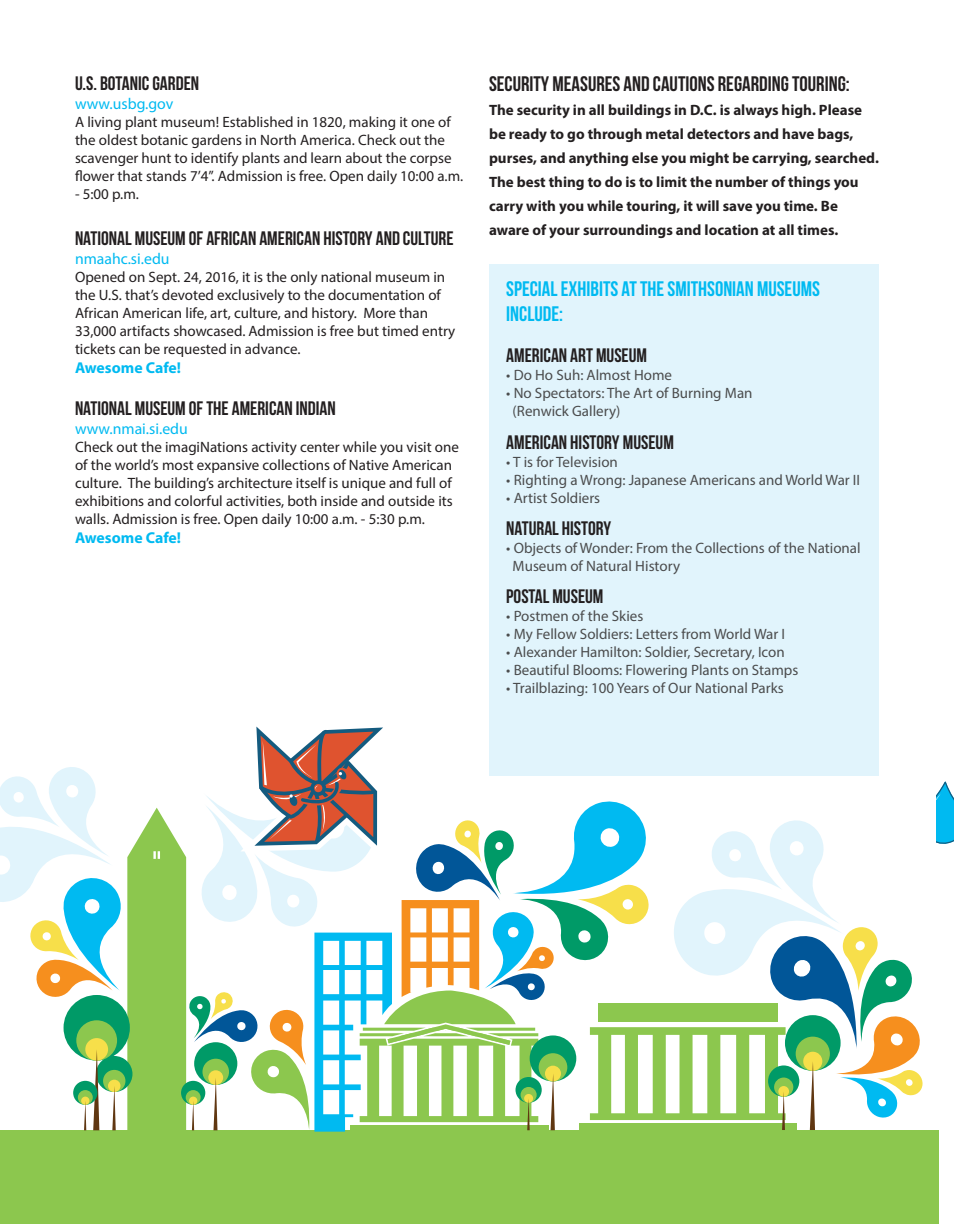
<style>
.page{position:relative;width:954px;height:1224px;background:#fff}
.page>*{position:absolute;margin:0;border:0;box-sizing:border-box;transform-origin:0 0}
.t1{font:21px/25.2px "Bebas Neue";color:#00baf1}
.t2{font:21px "Bebas Neue";color:#231f20}
.t3{font:19.5px "Bebas Neue";color:#231f20}
.t4{font:15.75px "Myriad Pro";color:#00baf1}
.t5{font:700 15.75px "Myriad Pro";color:#00baf1}
.t6{font:15px/18px "Myriad Pro";color:#231f20}
.t7{font:15px/18px "Myriad Pro";color:#4b4c4d}
.t8{font:700 15px/24px "Myriad Pro";color:#231f20}
</style>
<div class="page">
<div style="left:489px;top:264px;width:390px;height:512px;background:#e1f4fc"></div>
<div style="left:0;top:1130px;width:939px;height:94px;background:#8cc74e"></div>
<svg style="left:0;top:726px;width:954px;height:406px"></svg>
<div style="left:902px;top:757px;width:34px;height:123px;background:#fff"></div>
<p class="t3" style="left:75px;top:72px;width:126px">U.S. BOTANIC GARDEN</p>
<p class="t4" style="left:75px;top:94px;width:100px">www.usbg.gov</p>
<p class="t6" style="left:75px;top:112px;width:390px">A living plant museum! Established in 1820, making it one of the oldest botanic gardens in North America. Check out the scavenger hunt to identify plants and learn about the corpse flower that stands 7’4”. Admission is free. Open daily 10:00 a.m.</p>
<p class="t6" style="left:75px;top:184px;width:66px">- 5:00 p.m.</p>
<p class="t3" style="left:75px;top:228px;width:380px">NATIONAL MUSEUM OF AFRICAN AMERICAN HISTORY AND CULTURE</p>
<p class="t4" style="left:75px;top:249px;width:96px">nmaahc.si.edu</p>
<p class="t6" style="left:75px;top:268px;width:382px">Opened on Sept. 24, 2016, it is the only national museum in the U.S. that’s devoted exclusively to the documentation of African American life, art, culture, and history. More than 33,000 artifacts showcased. Admission is free but timed entry tickets can be requested in advance.</p>
<p class="t5" style="left:75px;top:358px;width:108px">Awesome Cafe!</p>
<p class="t3" style="left:75px;top:398px;width:262px">NATIONAL MUSEUM OF THE AMERICAN INDIAN</p>
<p class="t4" style="left:75px;top:419px;width:114px">www.nmai.si.edu</p>
<p class="t6" style="left:75px;top:438px;width:386px">Check out the imagiNations activity center while you visit one of the world’s most expansive collections of Native American culture. The building’s architecture itself is unique and full of exhibitions and colorful activities, both inside and outside its walls. Admission is free. Open daily 10:00 a.m. - 5:30 p.m.</p>
<p class="t5" style="left:75px;top:528px;width:108px">Awesome Cafe!</p>
<p class="t2" style="left:489px;top:72px;width:362px">SECURITY MEASURES AND CAUTIONS REGARDING TOURING:</p>
<p class="t8" style="left:489px;top:97px;width:391px">The security in all buildings in D.C. is always high. Please be ready to go through metal detectors and have bags, purses, and anything else you might be carrying, searched.<br>The best thing to do is to limit the number of things you carry with you while touring, it will save you time. Be aware of your surroundings and location at all times.</p>
<p class="t1" style="left:506px;top:276px;width:315px">SPECIAL EXHIBITS AT THE SMITHSONIAN MUSEUMS<br>INCLUDE:</p>
<p class="t3" style="left:506px;top:345px;width:142px">AMERICAN ART MUSEUM</p>
<p class="t7" style="left:506px;top:366px;width:167px">• Do Ho Suh: Almost Home</p>
<p class="t7" style="left:513px;top:384px;width:241px;text-indent:-6px">• No Spectators: The Art of Burning Man (Renwick Gallery)</p>
<p class="t3" style="left:506px;top:431px;width:169px">AMERICAN HISTORY MUSEUM</p>
<p class="t7" style="left:506px;top:452px;width:113px">• T is for Television</p>
<p class="t7" style="left:506px;top:470px;width:355px">• Righting a Wrong: Japanese Americans and World War II</p>
<p class="t7" style="left:506px;top:488px;width:95px">• Artist Soldiers</p>
<p class="t3" style="left:506px;top:518px;width:106px">NATURAL HISTORY</p>
<p class="t7" style="left:506px;top:539px;width:356px">• Objects of Wonder: From the Collections of the National</p>
<p class="t7" style="left:513px;top:557px;width:169px">Museum of Natural History</p>
<p class="t3" style="left:506px;top:586px;width:99px">POSTAL MUSEUM</p>
<p class="t7" style="left:506px;top:607px;width:139px">• Postmen of the Skies</p>
<p class="t7" style="left:506px;top:625px;width:280px">• My Fellow Soldiers: Letters from World War I</p>
<p class="t7" style="left:506px;top:643px;width:280px">• Alexander Hamilton: Soldier, Secretary, Icon</p>
<p class="t7" style="left:506px;top:661px;width:294px">• Beautiful Blooms: Flowering Plants on Stamps</p>
<p class="t7" style="left:506px;top:679px;width:279px">• Trailblazing: 100 Years of Our National Parks</p>
</div>
